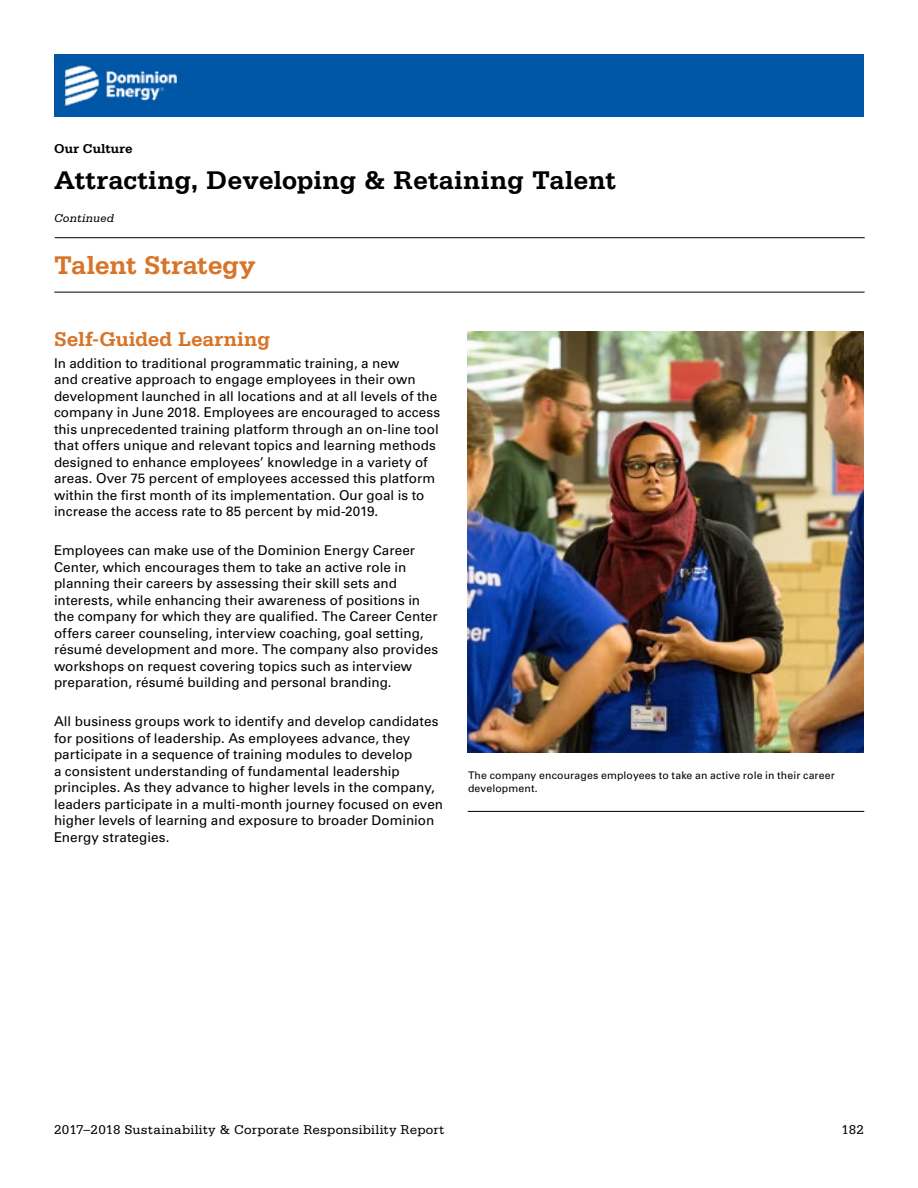
<style>
.page{position:relative;width:918px;height:1188px;background:#fff}
.page>*{position:absolute;margin:0;border:0;box-sizing:border-box;transform-origin:0 0}
.Header_Section__H2{font:700 27px "Serifa Std";letter-spacing:-.005em;color:#000}
.Header_Sub-Section_S{font:700 27px "Serifa Std";letter-spacing:-.005em;color:#d87428}
.Body-Copy_Sub-Header{font:700 21px "Serifa Std";letter-spacing:-.01em;color:#d87428}
.Body-Copy_Paragraph{font:13.5px/16.5px "Univers LT Std";color:#000}
.t1{font:13.5px "Serifa Std";letter-spacing:.02em;color:#000}
.Header_Chapter__H1{font:700 13.5px "Serifa Std";letter-spacing:.01em;color:#000}
.t2{font:italic 12px "Serifa Std";letter-spacing:.015em;color:#000}
.t3{font:10.5px/13.5px "Univers LT Std";letter-spacing:.01em;color:#000}
</style>
<div class="page">
<div style="left:54px;top:54px;width:810px;height:62px;background:#0057a8"></div>
<img style="left:64px;top:65px;width:114px;height:42px">
<hr style="left:54px;top:292px;width:811px;height:1px;background:#000">
<hr style="left:55px;top:237px;width:810px;height:1px;background:#000">
<img style="left:468px;top:332px;width:396px;height:420px">
<hr style="left:468px;top:811px;width:396px;height:1px;background:#000">
<h1 class="Header_Chapter__H1" style="left:54px;top:141px;width:80px">Our Culture</h1>
<p class="Header_Section__H2" style="left:54px;top:164px;width:564px">Attracting, Developing &amp; Retaining Talent</p>
<p class="t2" style="left:54px;top:211px;width:62px">Continued</p>
<p class="Header_Sub-Section_S" style="left:54px;top:249px;width:203px">Talent Strategy</p>
<h2 class="Body-Copy_Sub-Header" style="left:54px;top:326px;width:218px">Self-Guided Learning</h2>
<p class="Body-Copy_Paragraph" style="left:54px;top:355px;width:388px">In addition to traditional programmatic training, a new<br>and creative approach to engage employees in their own development launched in all locations and at all levels of the company in June 2018. Employees are encouraged to access this unprecedented training platform through an on-line tool that offers unique and relevant topics and learning methods designed to enhance employees’ knowledge in a variety of areas. Over 75 percent of employees accessed this platform within the first month of its implementation. Our goal is to increase the access rate to 85 percent by mid-2019.</p>
<p class="Body-Copy_Paragraph" style="left:54px;top:542px;width:386px">Employees can make use of the Dominion Energy Career Center, which encourages them to take an active role in planning their careers by assessing their skill sets and interests, while enhancing their awareness of positions in the company for which they are qualified. The Career Center offers career counseling, interview coaching, goal setting, résumé development and more. The company also provides workshops on request covering topics such as interview preparation, résumé building and personal branding.</p>
<p class="Body-Copy_Paragraph" style="left:54px;top:713px;width:391px">All business groups work to identify and develop candidates for positions of leadership. As employees advance, they participate in a sequence of training modules to develop<br>a consistent understanding of fundamental leadership principles. As they advance to higher levels in the company, leaders participate in a multi-month journey focused on even higher levels of learning and exposure to broader Dominion Energy strategies.</p>
<p class="t3" style="left:468px;top:768px;width:368px">The company encourages employees to take an active role in their career development.</p>
<p class="t1" style="left:54px;top:1122px;width:392px">2017–2018 Sustainability &amp; Corporate Responsibility Report</p>
<p class="t1" style="left:841px;top:1122px;width:24px">182</p>
</div>
